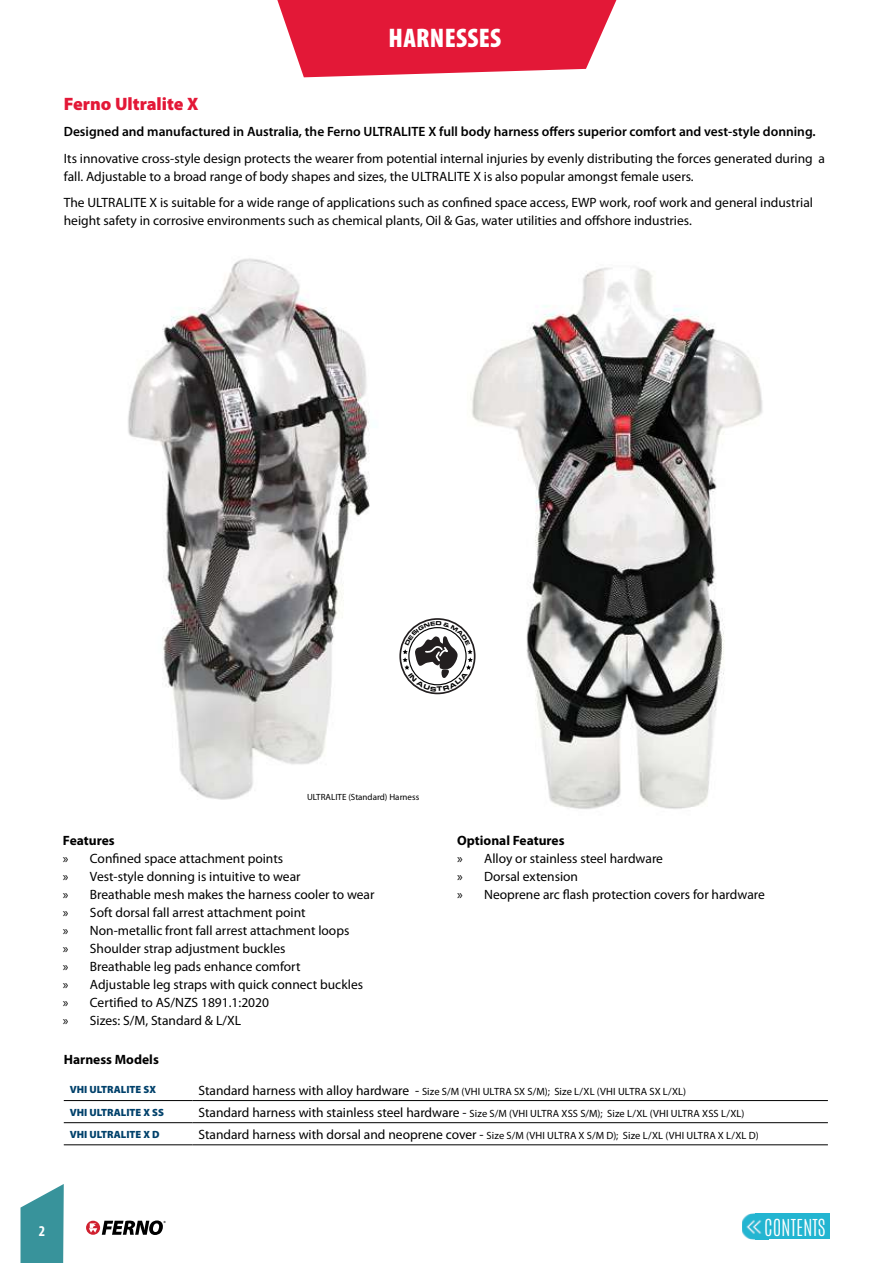
<style>
.page{position:relative;width:893px;height:1263px;background:#fff}
.page>*{position:absolute;margin:0;border:0;box-sizing:border-box;transform-origin:0 0}
.t1{font:900 condensed 27px "Myriad Pro";letter-spacing:.01em;color:#fff}
.t2{font:100 19.8px "Antonio";color:#fff}
.t3{font:900 18px "Myriad Pro";color:#e31837}
.t4{font:700 condensed 15px "Myriad Pro";color:#fff}
.t5{font:13.5px/18px "Myriad Pro";color:#000}
.t6{font:600 13.5px "Myriad Pro";color:#000}
.t7{font:700 13.5px "Myriad Pro";color:#000}
.t8{font:10.5px "Myriad Pro";letter-spacing:.01em;color:#000}
.t9{font:900 10.5px "Myriad Pro";color:#00416b}
.t10{font:9px "Myriad Pro";color:#000}
.s1{font-size:13.5px}
</style>
<div class="page">
<div style="left:86px;top:1221px;width:14px;height:14px;background:#d0202f;border-radius:50%"></div>
<svg style="left:89px;top:1220px;width:77px;height:15px"></svg>
<svg style="left:21px;top:1184px;width:43px;height:79px;background:#57a4aa"></svg>
<div style="left:755px;top:1213px;width:75px;height:26px;background:#23b5d1"></div>
<img style="left:742px;top:1213px;width:13px;height:26px">
<img style="left:755px;top:1220px;width:7px;height:14px">
<img style="left:128px;top:258px;width:242px;height:542px">
<img style="left:470px;top:267px;width:293px;height:542px">
<hr style="left:64px;top:1100px;width:128px;height:1px;background:#000">
<hr style="left:192px;top:1100px;width:636px;height:1px;background:#000">
<hr style="left:64px;top:1122px;width:128px;height:1px;background:#000">
<hr style="left:192px;top:1122px;width:636px;height:1px;background:#000">
<hr style="left:64px;top:1144px;width:128px;height:1px;background:#000">
<hr style="left:192px;top:1144px;width:636px;height:1px;background:#000">
<svg style="left:277px;top:0;width:339px;height:77px;background:#e63651"></svg>
<div style="left:399px;top:618px;width:76px;height:76px;border:2px solid #231f20;border-radius:50%"></div>
<svg style="left:403px;top:621px;width:70px;height:70px"></svg>
<h1 class="t1" style="left:389px;top:23px;width:114px">HARNESSES</h1>
<h3 class="t3" style="left:64px;top:93px;width:136px">Ferno Ultralite X</h3>
<p class="t6" style="left:64px;top:123px;width:753px">Designed and manufactured in Australia, the Ferno ULTRALITE X full body harness offers superior comfort and vest-style donning.</p>
<p class="t5" style="left:64px;top:149px;width:763px">Its innovative cross-style design protects the wearer from potential internal injuries by evenly distributing the forces generated during a fall. Adjustable to a broad range of body shapes and sizes, the ULTRALITE X is also popular amongst female users.</p>
<p class="t5" style="left:64px;top:193px;width:751px">The ULTRALITE X is suitable for a wide range of applications such as confined space access, EWP work, roof work and general industrial height safety in corrosive environments such as chemical plants, Oil &amp; Gas, water utilities and offshore industries.</p>
<p class="t10" style="left:307px;top:792px;width:114px">ULTRALITE (Standard) Harness</p>
<p class="t7" style="left:63px;top:831px;width:53px">Features</p>
<p class="t5" style="left:63px;top:849px;width:313px">» Confined space attachment points<br>» Vest-style donning is intuitive to wear<br>» Breathable mesh makes the harness cooler to wear » Soft dorsal fall arrest attachment point<br>» Non-metallic front fall arrest attachment loops<br>» Shoulder strap adjustment buckles<br>» Breathable leg pads enhance comfort<br>» Adjustable leg straps with quick connect buckles<br>» Certified to AS/NZS 1891.1:2020<br>» Sizes: S/M, Standard &amp; L/XL</p>
<p class="t7" style="left:457px;top:831px;width:109px">Optional Features</p>
<p class="t5" style="left:457px;top:849px;width:309px">» Alloy or stainless steel hardware<br>» Dorsal extension<br>» Neoprene arc flash protection covers for hardware</p>
<p class="t7" style="left:64px;top:1050px;width:97px">Harness Models</p>
<p class="t9" style="left:70px;top:1084px;width:88px">VHI ULTRALITE SX</p>
<p class="t8" style="left:198px;top:1084px;width:489px"><span class="s1">Standard harness with alloy hardware -</span> Size S/M (VHI ULTRA SX S/M); Size L/XL (VHI ULTRA SX L/XL)</p>
<p class="t9" style="left:70px;top:1106px;width:96px">VHI ULTRALITE X SS</p>
<p class="t8" style="left:198px;top:1107px;width:547px"><span class="s1">Standard harness with stainless steel hardware -</span> Size S/M (VHI ULTRA XSS S/M); Size L/XL (VHI ULTRA XSS L/XL)</p>
<p class="t9" style="left:70px;top:1128px;width:91px">VHI ULTRALITE X D</p>
<p class="t8" style="left:198px;top:1129px;width:562px"><span class="s1">Standard harness with dorsal and neoprene cover -</span> Size S/M (VHI ULTRA X S/M D); Size L/XL (VHI ULTRA X L/XL D)</p>
<p class="t4" style="left:39px;top:1221px;width:8px">2</p>
<h2 class="t2" style="left:764px;top:1213px;width:63px">CONTENTS</h2>
</div>
